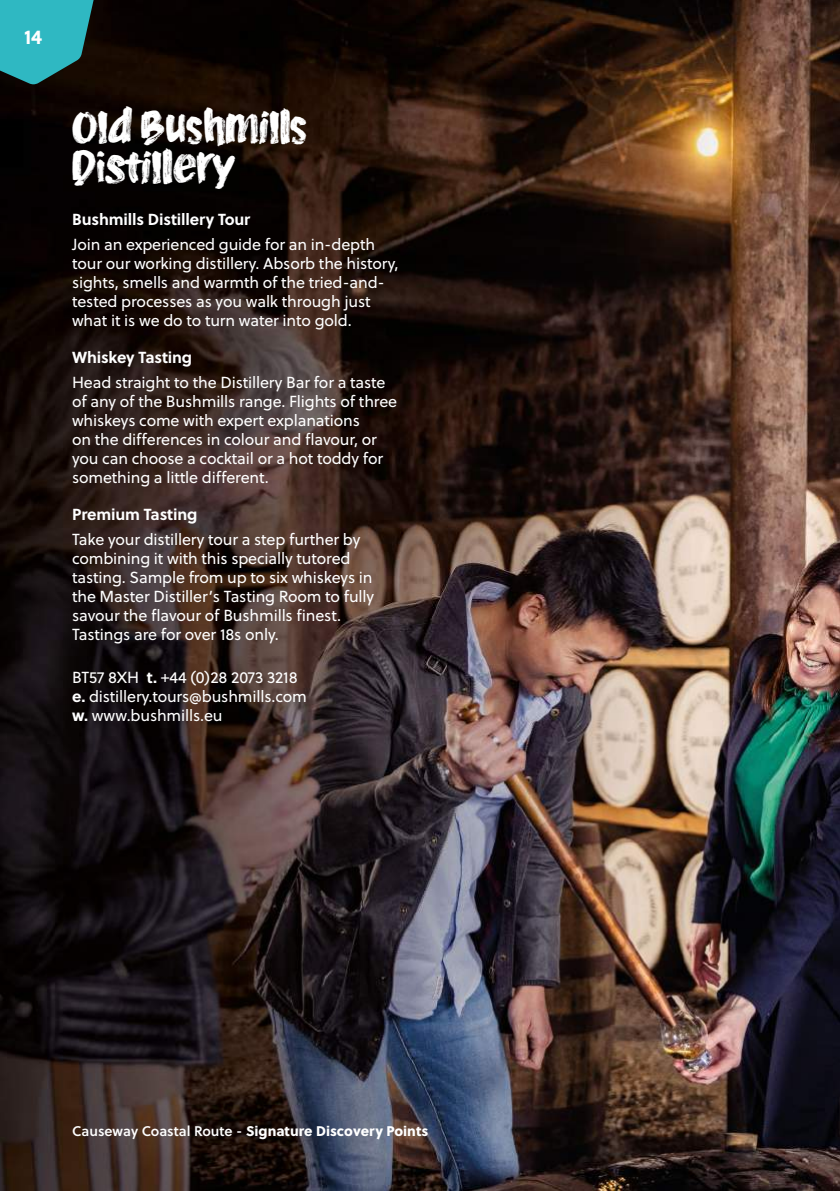
<style>
.page{position:relative;width:840px;height:1191px;background:#fff}
.page>*{position:absolute;margin:0;border:0;box-sizing:border-box;transform-origin:0 0}
.t1{font:40px/40px "Giant Spirit";color:#fff}
.t2{font:700 20px "Soleil";color:#fff}
.t3{font:16px/19px "Soleil";letter-spacing:-.01em;color:#fff}
.t4{font:700 16px "Soleil";letter-spacing:-.01em;color:#fff}
.t5{font:14px "Soleil Xb";color:#fff}
.s1{font-weight:700}
.s2{font-family:"Soleil Sb"}
</style>
<div class="page">
<img style="left:0;top:0;width:839px;height:1191px">
<svg style="left:0;top:0;width:97px;height:84px;background:#299198"></svg>
<p class="t2" style="left:24px;top:21px;width:20px">14</p>
<h1 class="t1" style="left:72px;top:105px;width:236px">Old Bushmills<br>Distillery</h1>
<p class="t4" style="left:72px;top:207px;width:179px">Bushmills Distillery Tour</p>
<p class="t3" style="left:72px;top:234px;width:327px">Join an experienced guide for an in-depth tour our working distillery. Absorb the history, sights, smells and warmth of the tried-and&shy;tested processes as you walk through just what it is we do to turn water into gold.</p>
<p class="t4" style="left:72px;top:345px;width:121px">Whiskey Tasting</p>
<p class="t3" style="left:72px;top:372px;width:326px">Head straight to the Distillery Bar for a taste of any of the Bushmills range. Flights of three whiskeys come with expert explanations<br>on the differences in colour and flavour, or you can choose a cocktail or a hot toddy for something a little different.</p>
<p class="t4" style="left:72px;top:501px;width:127px">Premium Tasting</p>
<p class="t3" style="left:72px;top:529px;width:303px">Take your distillery tour a step further by combining it with this specially tutored tasting. Sample from up to six whiskeys in the Master Distiller’s Tasting Room to fully savour the flavour of Bushmills finest.<br>Tastings are for over 18s only.</p>
<p class="t3" style="left:72px;top:667px;width:236px">BT57 8XH <span class="s1">t.</span> +44 (0)28 2073 3218 <span class="s1">e.</span> distillery.tours@bushmills.com <span class="s1">w.</span> www.bushmills.eu</p>
<p class="t5" style="left:72px;top:1120px;width:357px"><span class="s2">Causeway Coastal Route -</span> Signature Discovery Points</p>
</div>
